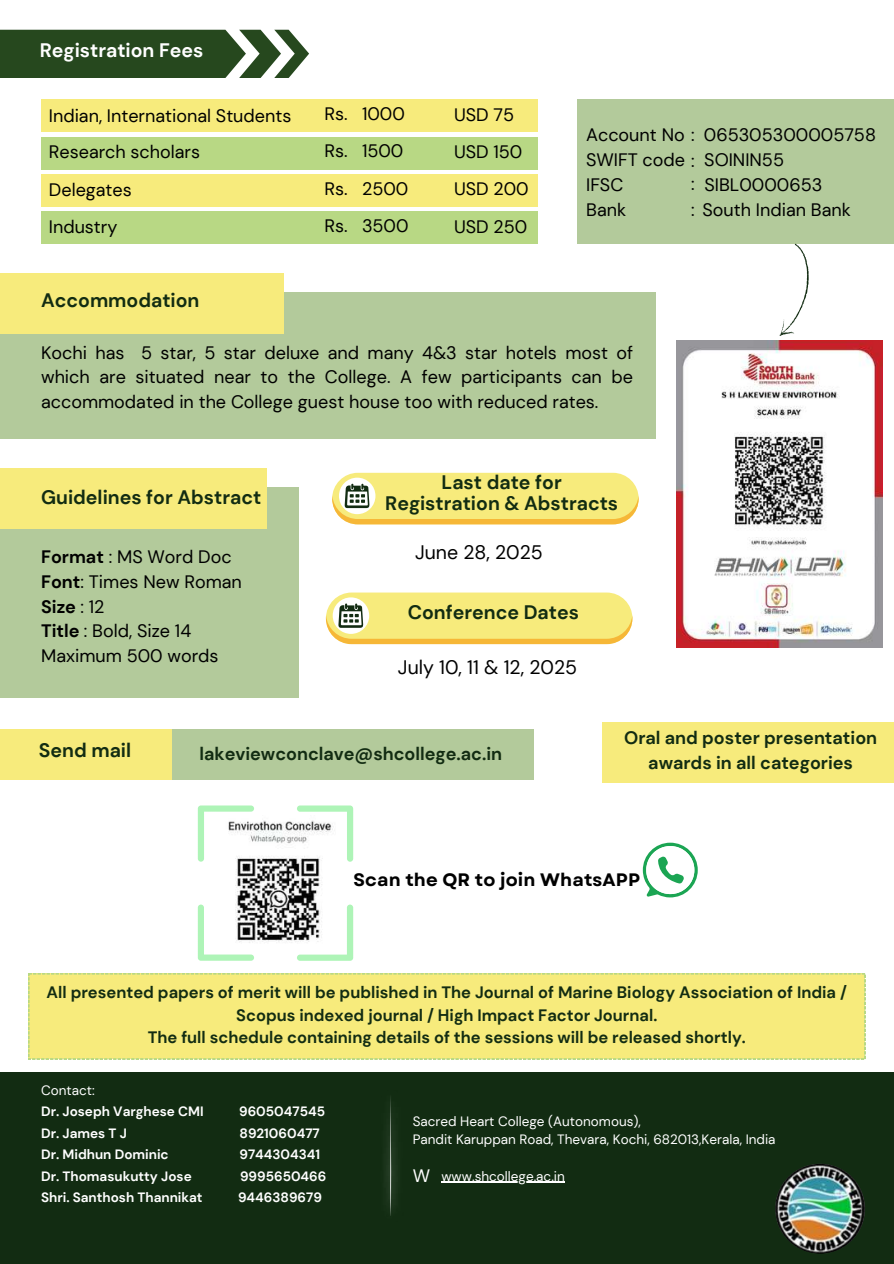
<style>
.page{position:relative;width:894px;height:1264px;background:#fff}
.page>*{position:absolute;margin:0;border:0;box-sizing:border-box;transform-origin:0 0}
.t1{font:700 19.5px/20.2px "DM Sans";color:#122c12;text-align:center}
.t2{font:19.5px "DM Sans";color:#000}
.t3{font:700 19.5px "DM Sans";color:#fff}
.t4{font:18px/24.8px "DM Sans";color:#000;text-align:justify}
.t5{font:700 18px/24.8px "DM Sans";color:#122c12;text-align:center}
.t6{font:700 18px "Garet";letter-spacing:.01em;color:#000}
.t7{font:700 16.5px/22.5px "DM Sans";color:#122c12;text-align:center}
.t8{font:700 13.5px "DM Sans";color:#fff}
.t9{font:13.5px/18px "DM Sans";color:#fff}
.s1{font-weight:700}
.s2{font-size:18px}
</style>
<div class="page">
<svg style="left:0;top:30px;width:309px;height:48px"></svg>
<div style="left:41px;top:174px;width:496px;height:33px;background:#f7eb7c"></div>
<div style="left:41px;top:211px;width:496px;height:33px;background:#b8d884"></div>
<div style="left:41px;top:137px;width:496px;height:32px;background:#b8d884"></div>
<div style="left:41px;top:99px;width:496px;height:33px;background:#f7eb7c"></div>
<div style="left:0;top:292px;width:655px;height:147px;background:#b3ca9b"></div>
<div style="left:0;top:487px;width:298px;height:210px;background:#b3ca9b"></div>
<div style="left:0;top:273px;width:284px;height:60px;background:#f7eb7c"></div>
<div style="left:0;top:468px;width:266px;height:60px;background:#f7eb7c"></div>
<div style="left:0;top:729px;width:533px;height:50px;background:#b3ca9b"></div>
<div style="left:0;top:729px;width:172px;height:50px;background:#f7eb7c"></div>
<div style="left:0;top:1072px;width:893px;height:191px;background:#122c12"></div>
<div style="left:29px;top:973px;width:835px;height:86px;background:#f7eb7c"></div>
<div style="left:601px;top:722px;width:292px;height:61px;background:#f7eb7c"></div>
<div style="left:577px;top:99px;width:316px;height:145px;background:#b3ca9b"></div>
<img style="left:676px;top:340px;width:206px;height:307px">
<div style="left:332px;top:473px;width:306px;height:51px;background:#f7eb7c;border-radius:26px"></div>
<svg style="left:339px;top:477px;width:36px;height:37px"></svg>
<svg style="left:332px;top:484px;width:306px;height:40px"></svg>
<div style="left:326px;top:592px;width:306px;height:52px;background:#f7eb7c;border-radius:26px"></div>
<svg style="left:332px;top:597px;width:37px;height:37px"></svg>
<svg style="left:326px;top:603px;width:306px;height:41px"></svg>
<img style="left:774px;top:1163px;width:90px;height:90px;border-radius:50%">
<svg style="left:779px;top:244px;width:29px;height:92px"></svg>
<img style="left:235px;top:820px;width:87px;height:123px">
<svg style="left:198px;top:805px;width:56px;height:56px"></svg>
<svg style="left:297px;top:805px;width:56px;height:56px"></svg>
<svg style="left:297px;top:904px;width:56px;height:56px"></svg>
<svg style="left:198px;top:904px;width:56px;height:56px"></svg>
<svg style="left:642px;top:842px;width:55px;height:55px"></svg>
<img style="left:386px;top:1097px;width:10px;height:119px">
<hr style="left:441px;top:1181px;width:123px;height:1px;background:#fff">
<p class="t3" style="left:40px;top:37px;width:165px">Registration Fees</p>
<p class="t4" style="left:49px;top:103px;width:244px">Indian, International Students</p>
<p class="t4" style="left:324px;top:102px;width:82px">Rs. 1000</p>
<p class="t4" style="left:454px;top:103px;width:62px">USD 75</p>
<p class="t4" style="left:49px;top:140px;width:153px">Research scholars</p>
<p class="t4" style="left:324px;top:138px;width:80px">Rs. 1500</p>
<p class="t4" style="left:454px;top:139px;width:70px">USD 150</p>
<p class="t4" style="left:49px;top:177px;width:84px">Delegates</p>
<p class="t4" style="left:324px;top:176px;width:85px">Rs. 2500</p>
<p class="t4" style="left:454px;top:177px;width:76px">USD 200</p>
<p class="t4" style="left:49px;top:215px;width:70px">Industry</p>
<p class="t4" style="left:324px;top:213px;width:85px">Rs. 3500</p>
<p class="t4" style="left:454px;top:214px;width:75px">USD 250</p>
<p class="t4" style="left:586px;top:123px;width:291px;text-align:left">Account No 065305300005758<br>SWIFT code SOININ55<br>IFSC</p>
<p class="t4" style="left:690px;top:123px;width:5px">: : :</p>
<p class="t4" style="left:704px;top:172px;width:119px">SIBL0000653</p>
<p class="t4" style="left:586px;top:197px;width:41px">Bank</p>
<p class="t4" style="left:690px;top:197px;width:161px">: South Indian Bank</p>
<p class="t1" style="left:41px;top:290px;width:160px">Accommodation</p>
<p class="t4" style="left:41px;top:340px;width:593px">Kochi has 5 star, 5 star deluxe and many 4&amp;3 star hotels most of which are situated near to the College. A few participants can be accommodated in the College guest house too with reduced rates.</p>
<p class="t1" style="left:41px;top:487px;width:221px">Guidelines for Abstract</p>
<p class="t4" style="left:41px;top:544px;width:202px;text-align:left"><span class="s1">Format</span> : MS Word Doc<br><span class="s1">Font</span>: Times New Roman<br><span class="s1">Size</span> : 12<br><span class="s1">Title</span> : Bold, Size 14<br>Maximum 500 words</p>
<p class="t1" style="left:385px;top:472px;width:234px">Last date for<br>Registration &amp; Abstracts</p>
<p class="t2" style="left:415px;top:539px;width:129px">June 28, 2025</p>
<p class="t1" style="left:407px;top:602px;width:173px">Conference Dates</p>
<p class="t2" style="left:398px;top:654px;width:181px">July 10, 11 &amp; 12, 2025</p>
<p class="t1" style="left:39px;top:740px;width:94px">Send mail</p>
<p class="t5" style="left:199px;top:741px;width:304px">lakeviewconclave@shcollege.ac.in</p>
<p class="t5" style="left:624px;top:725px;width:254px">Oral and poster presentation awards in all categories</p>
<p class="t6" style="left:353px;top:866px;width:288px">Scan the QR to join WhatsAPP</p>
<p class="t7" style="left:47px;top:981px;width:801px">All presented papers of merit will be published in The Journal of Marine Biology Association of India /<br>Scopus indexed journal / High Impact Factor Journal.<br>The full schedule containing details of the sessions will be released shortly.</p>
<p class="t9" style="left:41px;top:1081px;width:55px">Contact:</p>
<p class="t8" style="left:41px;top:1102px;width:164px">Dr. Joseph Varghese CMI</p>
<p class="t8" style="left:239px;top:1102px;width:87px">9605047545</p>
<p class="t8" style="left:41px;top:1124px;width:87px">Dr. James T J</p>
<p class="t8" style="left:239px;top:1124px;width:82px">8921060477</p>
<p class="t8" style="left:41px;top:1145px;width:129px">Dr. Midhun Dominic</p>
<p class="t8" style="left:239px;top:1145px;width:82px">9744304341</p>
<p class="t8" style="left:41px;top:1167px;width:152px">Dr. Thomasukutty Jose</p>
<p class="t8" style="left:240px;top:1167px;width:88px">9995650466</p>
<p class="t8" style="left:41px;top:1188px;width:163px">Shri. Santhosh Thannikat</p>
<p class="t8" style="left:238px;top:1188px;width:85px">9446389679</p>
<p class="t9" style="left:412px;top:1112px;width:364px">Sacred Heart College (Autonomous),<br>Pandit Karuppan Road, Thevara, Kochi, 682013,Kerala, India</p>
<p class="t9" style="left:412px;top:1166px;width:154px"><span class="s2">W</span> www.shcollege.ac.in</p>
</div>
